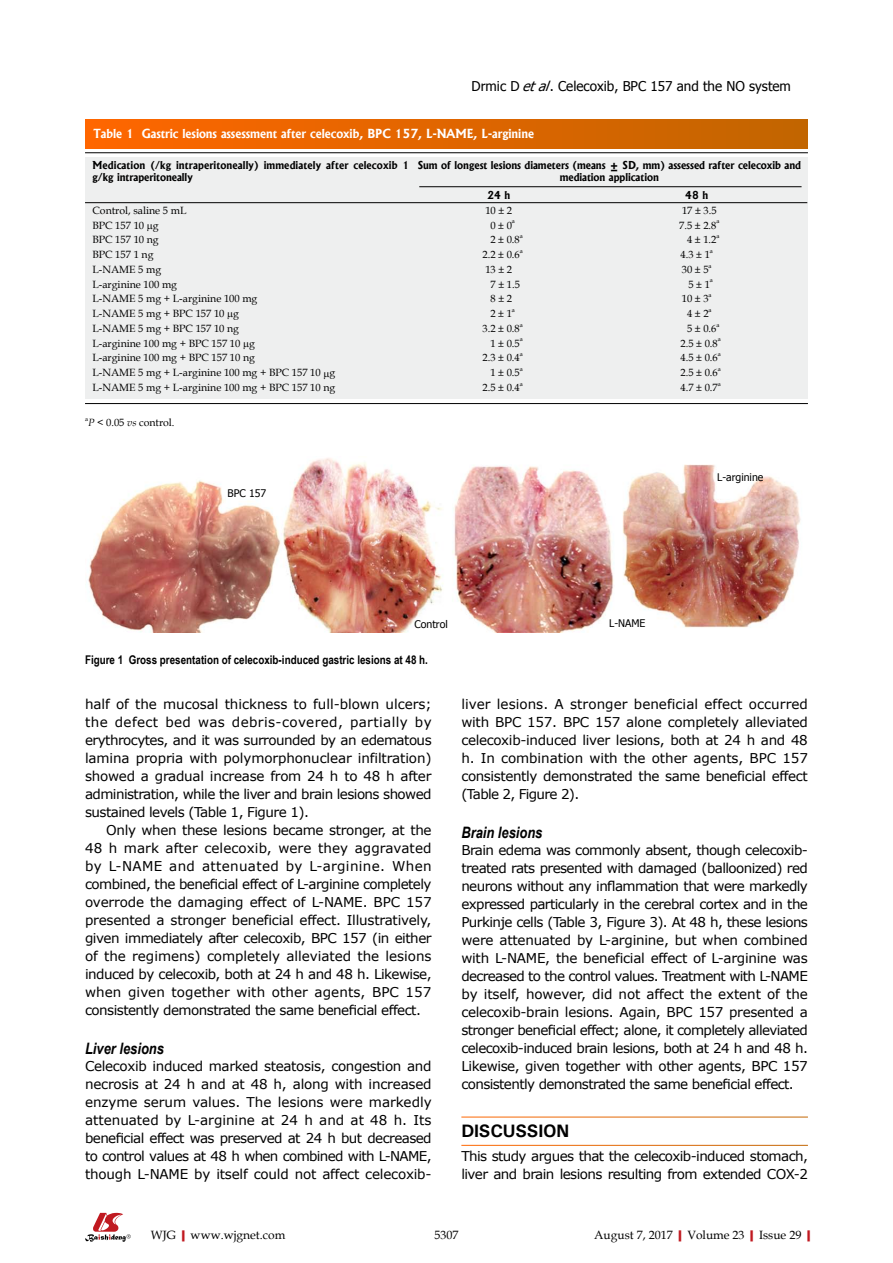
<style>
.page{position:relative;width:893px;height:1263px;background:#fff}
.page>*{position:absolute;margin:0;border:0;box-sizing:border-box;transform-origin:0 0}
.t1{font:700 18px "Univers";letter-spacing:-.01em;color:#000}
.t2{font:italic 700 15.75px "Arial Narrow";color:#000}
.t3{font:13.5px/18px "Verdana";letter-spacing:-.03em;color:#000;text-align:justify}
.t4{font:13.5px "Verdana";letter-spacing:-.005em;color:#000}
.t5{font:13.5px "Verdana";letter-spacing:-.01em;color:#000}
.t6{font:13.5px "Verdana";letter-spacing:.005em;color:#000}
.t7{font:13.5px "Verdana";letter-spacing:.03em;color:#000}
.t8{font:13.5px "Tahoma";color:#000}
.t9{font:13.5px "Verdana";letter-spacing:.025em;color:#000}
.t10{font:700 12px "Albertus";color:#fff}
.t11{font:700 12px "Arial Narrow";color:#000}
.t12{font:12px "Book Antiqua";color:#000}
.t13{font:10.5px "Book Antiqua";color:#000}
.t14{font:700 10.5px/12.6px "Albertus";color:#000}
.t15{font:10.5px "Tahoma";color:#000}
.t16{font:6.15px "Book Antiqua";color:#000}
.s1{font-style:italic}
.s2{font-weight:700;color:#c01920}
</style>
<div class="page">
<svg style="left:85px;top:1213px;width:46px;height:29px"></svg>
<div style="left:85px;top:157px;width:723px;height:242px;background:#eeefef"></div>
<div style="left:85px;top:119px;width:723px;height:29px;background:linear-gradient(to right,#f60,#c16500)"></div>
<hr style="left:85px;top:152px;width:723px;height:1px;background:#000">
<hr style="left:85px;top:202px;width:722px;height:1px;background:#000">
<hr style="left:85px;top:403px;width:723px;height:1px;background:#000">
<hr style="left:419px;top:186px;width:382px;height:1px;background:#000">
<img style="left:88px;top:458px;width:713px;height:174px">
<p class="t8" style="left:472px;top:77px;width:321px">Drmic D <span class="s1">etal</span>. Celecoxib, BPC 157 and the NO system</p>
<p class="t10" style="left:94px;top:126px;width:442px">Table 1 Gastric lesions assessment after celecoxib, BPC 157, L-NAME, L-arginine</p>
<p class="t14" style="left:92px;top:159px;width:318px">Medication (/kg intraperitoneally) immediately after celecoxib 1 g/kg intraperitoneally</p>
<p class="t14" style="left:418px;top:159px;width:385px;text-align:center">Sum of longest lesions diameters (means ± SD, mm) assessed rafter celecoxib and mediation application</p>
<p class="t14" style="left:487px;top:189px;width:24px">24 h</p>
<p class="t14" style="left:685px;top:189px;width:24px">48 h</p>
<p class="t13" style="left:92px;top:203px;width:96px">Control, saline 5 ml</p>
<p class="t13" style="left:485px;top:203px;width:28px">10 ± 2</p>
<p class="t13" style="left:682px;top:203px;width:36px">17 ± 3.5</p>
<p class="t13" style="left:92px;top:218px;width:68px">BPC 157 10 g</p>
<p class="t13" style="left:490px;top:218px;width:23px">0 ± 0</p>
<p class="t16" style="left:512px;top:217px;width:5px">a</p>
<p class="t13" style="left:679px;top:218px;width:39px">7.5 ± 2.8</p>
<p class="t16" style="left:716px;top:217px;width:5px">a</p>
<p class="t13" style="left:92px;top:232px;width:68px">BPC 157 10 ng</p>
<p class="t13" style="left:490px;top:232px;width:31px">2 ± 0.8</p>
<p class="t16" style="left:520px;top:232px;width:5px">a</p>
<p class="t13" style="left:687px;top:232px;width:31px">4 ± 1.2</p>
<p class="t16" style="left:716px;top:232px;width:5px">a</p>
<p class="t13" style="left:92px;top:247px;width:63px">BPC 157 1 ng</p>
<p class="t13" style="left:483px;top:247px;width:39px">2.2 ± 0.6</p>
<p class="t16" style="left:520px;top:247px;width:5px">a</p>
<p class="t13" style="left:680px;top:247px;width:31px">4.3 ± 1</p>
<p class="t16" style="left:710px;top:247px;width:5px">a</p>
<p class="t13" style="left:92px;top:262px;width:70px">L-NAME 5 mg</p>
<p class="t13" style="left:485px;top:262px;width:28px">13 ± 2</p>
<p class="t13" style="left:682px;top:262px;width:28px">30 ± 5</p>
<p class="t16" style="left:709px;top:261px;width:5px">a</p>
<p class="t13" style="left:92px;top:277px;width:86px">L-arginine 100 mg</p>
<p class="t13" style="left:491px;top:277px;width:31px">7 ± 1.5</p>
<p class="t13" style="left:688px;top:277px;width:23px">5 ± 1</p>
<p class="t16" style="left:710px;top:276px;width:5px">a</p>
<p class="t13" style="left:92px;top:291px;width:166px">L-NAME 5 mg + L-arginine 100 mg</p>
<p class="t13" style="left:491px;top:291px;width:23px">8 ± 2</p>
<p class="t13" style="left:682px;top:291px;width:28px">10 ± 3</p>
<p class="t16" style="left:709px;top:291px;width:5px">a</p>
<p class="t13" style="left:92px;top:306px;width:148px">L-NAME 5 mg + BPC 157 10 g</p>
<p class="t13" style="left:490px;top:306px;width:23px">2 ± 1</p>
<p class="t16" style="left:512px;top:306px;width:5px">a</p>
<p class="t13" style="left:687px;top:306px;width:23px">4 ± 2</p>
<p class="t16" style="left:709px;top:306px;width:5px">a</p>
<p class="t13" style="left:92px;top:321px;width:148px">L-NAME 5 mg + BPC 157 10 ng</p>
<p class="t13" style="left:483px;top:321px;width:39px">3.2 ± 0.8</p>
<p class="t16" style="left:520px;top:320px;width:5px">a</p>
<p class="t13" style="left:687px;top:321px;width:31px">5 ± 0.6</p>
<p class="t16" style="left:716px;top:320px;width:5px">a</p>
<p class="t13" style="left:92px;top:336px;width:164px">L-arginine 100 mg + BPC 157 10 g</p>
<p class="t13" style="left:490px;top:336px;width:31px">1 ± 0.5</p>
<p class="t16" style="left:520px;top:335px;width:5px">a</p>
<p class="t13" style="left:680px;top:336px;width:39px">2.5 ± 0.8</p>
<p class="t16" style="left:718px;top:335px;width:5px">a</p>
<p class="t13" style="left:92px;top:350px;width:164px">L-arginine 100 mg + BPC 157 10 ng</p>
<p class="t13" style="left:483px;top:350px;width:39px">2.3 ± 0.4</p>
<p class="t16" style="left:520px;top:350px;width:5px">a</p>
<p class="t13" style="left:680px;top:350px;width:39px">4.5 ± 0.6</p>
<p class="t16" style="left:718px;top:350px;width:5px">a</p>
<p class="t13" style="left:92px;top:365px;width:244px">L-NAME 5 mg + L-arginine 100 mg + BPC 157 10 g</p>
<p class="t13" style="left:490px;top:365px;width:31px">1 ± 0.5</p>
<p class="t16" style="left:520px;top:365px;width:5px">a</p>
<p class="t13" style="left:680px;top:365px;width:39px">2.5 ± 0.6</p>
<p class="t16" style="left:718px;top:365px;width:5px">a</p>
<p class="t13" style="left:92px;top:380px;width:244px">L-NAME 5 mg + L-arginine 100 mg + BPC 157 10 ng</p>
<p class="t13" style="left:483px;top:380px;width:39px">2.5 ± 0.4</p>
<p class="t16" style="left:520px;top:379px;width:5px">a</p>
<p class="t13" style="left:680px;top:380px;width:39px">4.7 ± 0.7</p>
<p class="t16" style="left:718px;top:379px;width:5px">a</p>
<p class="t16" style="left:85px;top:414px;width:5px">a</p>
<p class="t13" style="left:88px;top:415px;width:88px"><span class="s1">P</span> &lt; 0.05 <span class="s1">vs</span> control.</p>
<p class="t15" style="left:227px;top:486px;width:40px">BPC 157</p>
<p class="t15" style="left:415px;top:617px;width:35px">Control</p>
<p class="t15" style="left:609px;top:616px;width:38px">L-NAME</p>
<p class="t11" style="left:85px;top:650px;width:344px">Figure 1 Gross presentation of celecoxib-induced gastric lesions at 48 h.</p>
<p class="t15" style="left:717px;top:471px;width:48px">L-arginine</p>
<p class="t4" style="left:85px;top:695px;width:348px">half of the mucosal thickness to full-blown ulcers;</p>
<p class="t7" style="left:85px;top:713px;width:348px">the defect bed was debris-covered, partially by</p>
<p class="t3" style="left:85px;top:731px;width:348px">erythrocytes, and it was surrounded by an edematous</p>
<p class="t5" style="left:85px;top:749px;width:348px">lamina propria with polymorphonuclear infiltration)</p>
<p class="t3" style="left:85px;top:767px;width:348px">showed a gradual increase from 24 h to 48 h after</p>
<p class="t3" style="left:85px;top:785px;width:348px">administration, while the liver and brain lesions showed</p>
<p class="t3" style="left:85px;top:803px;width:225px">sustained levels (Table 1, Figure 1).</p>
<p class="t3" style="left:106px;top:821px;width:327px">Only when these lesions became stronger, at the</p>
<p class="t6" style="left:85px;top:839px;width:348px">48 h mark after celecoxib, were they aggravated</p>
<p class="t9" style="left:85px;top:857px;width:348px">by L-NAME and attenuated by L-arginine. When</p>
<p class="t3" style="left:85px;top:875px;width:348px">combined, the beneficial effect of L-arginine completely</p>
<p class="t5" style="left:85px;top:893px;width:348px">overrode the damaging effect of L-NAME. BPC 157</p>
<p class="t3" style="left:85px;top:911px;width:348px">presented a stronger beneficial effect. Illustratively,</p>
<p class="t3" style="left:85px;top:929px;width:348px">given immediately after celecoxib, BPC 157 (in either</p>
<p class="t4" style="left:85px;top:947px;width:348px">of the regimens) completely alleviated the lesions</p>
<p class="t3" style="left:85px;top:965px;width:348px">induced by celecoxib, both at 24 h and 48 h. Likewise,</p>
<p class="t6" style="left:85px;top:983px;width:348px">when given together with other agents, BPC 157</p>
<p class="t3" style="left:85px;top:1001px;width:337px">consistently demonstrated the same beneficial effect.</p>
<p class="t2" style="left:85px;top:1036px;width:80px">Liver lesions</p>
<p class="t3" style="left:85px;top:1056px;width:348px">Celecoxib induced marked steatosis, congestion and necrosis at 24 h and at 48 h, along with increased enzyme serum values. The lesions were markedly attenuated by L-arginine at 24 h and at 48 h. Its beneficial effect was preserved at 24 h but decreased to control values at 48 h when combined with L-NAME, though L-NAME by itself could not affect celecoxib-</p>
<p class="t3" style="left:461px;top:695px;width:348px">liver lesions. A stronger beneficial effect occurred with BPC 157. BPC 157 alone completely alleviated celecoxib-induced liver lesions, both at 24 h and 48 h. In combination with the other agents, BPC 157 consistently demonstrated the same beneficial effect (Table 2, Figure 2).</p>
<p class="t2" style="left:461px;top:820px;width:83px">Brain lesions</p>
<p class="t3" style="left:461px;top:840px;width:348px">Brain edema was commonly absent, though celecoxib&shy;treated rats presented with damaged (balloonized) red neurons without any inflammation that were markedly expressed particularly in the cerebral cortex and in the Purkinje cells (Table 3, Figure 3). At 48 h, these lesions were attenuated by L-arginine, but when combined with L-NAME, the beneficial effect of L-arginine was decreased to the control values. Treatment with L-NAME by itself, however, did not affect the extent of the celecoxib-brain lesions. Again, BPC 157 presented a stronger beneficial effect; alone, it completely alleviated celecoxib-induced brain lesions, both at 24 h and 48 h.<br>Likewise, given together with other agents, BPC 157 consistently demonstrated the same beneficial effect.</p>
<p class="t1" style="left:461px;top:1119px;width:110px">DISCUSSION</p>
<p class="t3" style="left:461px;top:1146px;width:348px">This study argues that the celecoxib-induced stomach, liver and brain lesions resulting from extended COX-2</p>
<p class="t12" style="left:151px;top:1226px;width:136px">WJG<span class="s2">|</span>www.wjgnet.com</p>
<p class="t12" style="left:434px;top:1226px;width:25px">5307</p>
<p class="t12" style="left:594px;top:1226px;width:223px">August 7, 2017<span class="s2">|</span>Volume 23<span class="s2">|</span>Issue 29<span class="s2">|</span></p>
</div>
